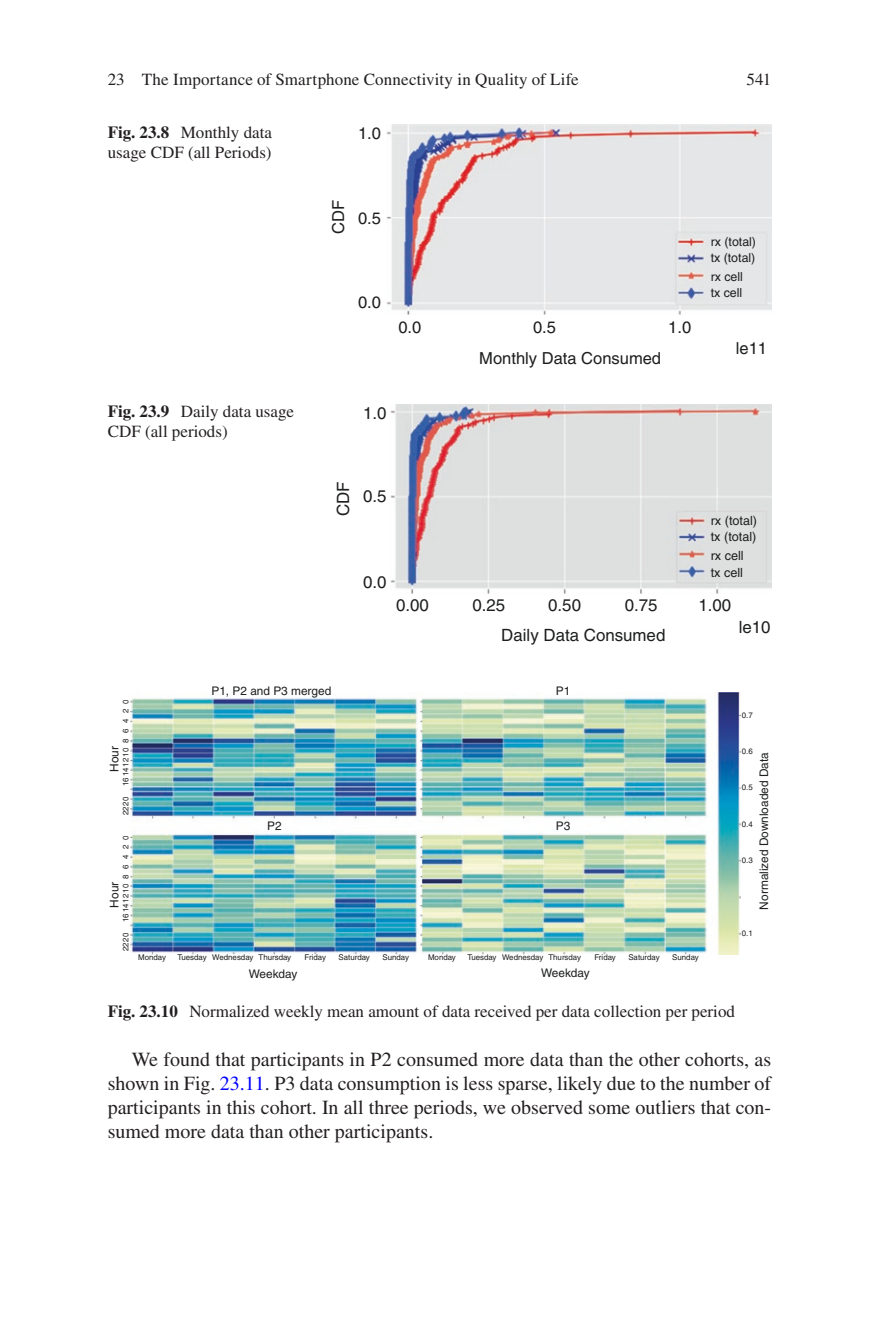
<style>
.page{position:relative;width:879px;height:1333px;background:#fff}
.page>*{position:absolute;margin:0;border:0;box-sizing:border-box;transform-origin:0 0}
.t1{font:20px/24px "Times LT Std";color:#231f20;text-align:justify}
.t2{font:17px/20px "Times LT Std";color:#231f20}
.t3{font:17px "Times LT Std Roman 3";letter-spacing:.01em;color:#231f20}
.t4{font:16.8px "Helvetica 8";color:#1d1e1f}
.t5{font:16.6px/31.6px "Helvetica 7";color:#1d1e1f}
.t6{font:12.6px/17px "Helvetica 8";color:#1d1e1f}
.t7{font:12.4px/16.6px "Helvetica 7";color:#1d1e1f}
.t8{font:11.8px "Helvetica 9";color:#1d1e1f}
.t9{font:7.8px "Helvetica 9";color:#1d1e1f}
.s1{font-weight:700}
.s2{color:#00f}
</style>
<div class="page">
<img style="left:386px;top:124px;width:385px;height:190px">
<img style="left:391px;top:404px;width:380px;height:189px">
<img style="left:131px;top:692px;width:610px;height:262px">
<p class="t3" style="left:108px;top:70px;width:472px">23 The Importance of Smartphone Connectivity in Quality of Life</p>
<p class="t2" style="left:108px;top:122px;width:166px"><span class="s1">Fig. 23.8</span> Monthly data usage CDF (all Periods)</p>
<p class="t5" style="left:358px;top:117px;width:24px">1.0</p>
<p class="t5" style="left:322px;top:234px;width:35px;rotate:-90deg">CDF</p>
<p class="t5" style="left:358px;top:202px;width:24px">0.5</p>
<p class="t2" style="left:108px;top:401px;width:188px"><span class="s1">Fig. 23.9</span> Daily data usage<br>CDF (all periods)</p>
<p class="t5" style="left:358px;top:286px;width:24px">0.0</p>
<p class="t5" style="left:398px;top:311px;width:24px">0.0</p>
<p class="t5" style="left:479px;top:311px;width:183px;text-indent:54px">0.5<br>Monthly Data Consumed</p>
<p class="t5" style="left:668px;top:311px;width:24px">1.0</p>
<p class="t4" style="left:363px;top:404px;width:25px">1.0</p>
<p class="t4" style="left:333px;top:516px;width:36px;rotate:-90deg">CDF</p>
<p class="t4" style="left:363px;top:486px;width:25px">0.5</p>
<p class="t4" style="left:363px;top:572px;width:25px">0.0</p>
<p class="t2" style="left:746px;top:69px;width:26px">541</p>
<p class="t7" style="left:710px;top:233px;width:47px">rx (total)</p>
<p class="t7" style="left:710px;top:268px;width:34px">rx cell tx cell</p>
<p class="t7" style="left:710px;top:249px;width:46px">tx (total)</p>
<p class="t5" style="left:736px;top:332px;width:33px">le11</p>
<p class="t6" style="left:711px;top:512px;width:48px">rx (total)</p>
<p class="t6" style="left:711px;top:547px;width:35px">rx cell tx cell</p>
<p class="t6" style="left:711px;top:528px;width:47px">tx (total)</p>
<p class="t4" style="left:396px;top:595px;width:34px">0.00</p>
<p class="t4" style="left:472px;top:595px;width:34px">0.25</p>
<p class="t4" style="left:548px;top:595px;width:34px">0.50</p>
<p class="t4" style="left:625px;top:595px;width:34px">0.75</p>
<p class="t4" style="left:698px;top:595px;width:34px">1.00</p>
<p class="t4" style="left:501px;top:625px;width:166px">Daily Data Consumed</p>
<p class="t4" style="left:739px;top:617px;width:33px">le10</p>
<p class="t9" style="left:121px;top:703px;width:6px;rotate:-90deg">0</p>
<p class="t9" style="left:121px;top:713px;width:6px;rotate:-90deg">2</p>
<p class="t9" style="left:121px;top:722px;width:6px;rotate:-90deg">4</p>
<p class="t9" style="left:121px;top:732px;width:6px;rotate:-90deg">6</p>
<p class="t9" style="left:121px;top:743px;width:6px;rotate:-90deg">8</p>
<p class="t9" style="left:121px;top:786px;width:39px;rotate:-90deg">161412 10</p>
<p class="t8" style="left:107px;top:771px;width:27px;rotate:-90deg">Hour</p>
<p class="t9" style="left:121px;top:815px;width:20px;rotate:-90deg">22 20</p>
<p class="t9" style="left:121px;top:839px;width:6px;rotate:-90deg">0</p>
<p class="t9" style="left:121px;top:849px;width:6px;rotate:-90deg">2</p>
<p class="t9" style="left:121px;top:858px;width:6px;rotate:-90deg">4</p>
<p class="t9" style="left:121px;top:868px;width:6px;rotate:-90deg">6</p>
<p class="t9" style="left:121px;top:879px;width:6px;rotate:-90deg">8</p>
<p class="t9" style="left:121px;top:921px;width:39px;rotate:-90deg">161412 10</p>
<p class="t8" style="left:107px;top:907px;width:27px;rotate:-90deg">Hour</p>
<p class="t9" style="left:121px;top:951px;width:20px;rotate:-90deg">2220</p>
<p class="t8" style="left:211px;top:684px;width:121px">P1, P2 and P3 merged</p>
<p class="t8" style="left:556px;top:683px;width:16px">P1</p>
<p class="t8" style="left:267px;top:818px;width:16px">P2</p>
<p class="t8" style="left:556px;top:818px;width:16px">P3</p>
<p class="t9" style="left:304px;top:952px;width:23px">Friday</p>
<p class="t9" style="left:338px;top:952px;width:33px">Saturday</p>
<p class="t9" style="left:382px;top:952px;width:28px">Sunday</p>
<p class="t9" style="left:428px;top:952px;width:29px">Monday</p>
<p class="t9" style="left:467px;top:952px;width:115px">Tuesday Wednesday Thursday</p>
<p class="t8" style="left:541px;top:966px;width:50px">Weekday</p>
<p class="t9" style="left:594px;top:952px;width:23px">Friday</p>
<p class="t9" style="left:628px;top:952px;width:33px">Saturday</p>
<p class="t9" style="left:672px;top:952px;width:28px">Sunday</p>
<p class="t9" style="left:138px;top:952px;width:29px">Monday</p>
<p class="t9" style="left:178px;top:952px;width:115px">Tuesday Wednesday Thursday</p>
<p class="t8" style="left:249px;top:967px;width:50px">Weekday</p>
<p class="t9" style="left:742px;top:710px;width:12px">0.7</p>
<p class="t9" style="left:742px;top:746px;width:12px">0.6</p>
<p class="t9" style="left:742px;top:782px;width:12px">0.5</p>
<p class="t9" style="left:742px;top:819px;width:12px">0.4</p>
<p class="t9" style="left:742px;top:855px;width:12px">0.3</p>
<p class="t8" style="left:757px;top:909px;width:159px;rotate:-90deg">Normalized Downloaded Data</p>
<p class="t9" style="left:742px;top:928px;width:12px">0.1</p>
<p class="t2" style="left:108px;top:1000px;width:629px"><span class="s1">Fig. 23.10</span> Normalized weekly mean amount of data received per data collection per period</p>
<p class="t1" style="left:108px;top:1047px;width:665px;text-indent:24px">We found that participants in P2 consumed more data than the other cohorts, as shown in Fig. <span class="s2">23.11</span>. P3 data consumption is less sparse, likely due to the number of participants in this cohort. In all three periods, we observed some outliers that con&shy;sumed more data than other participants.</p>
</div>
